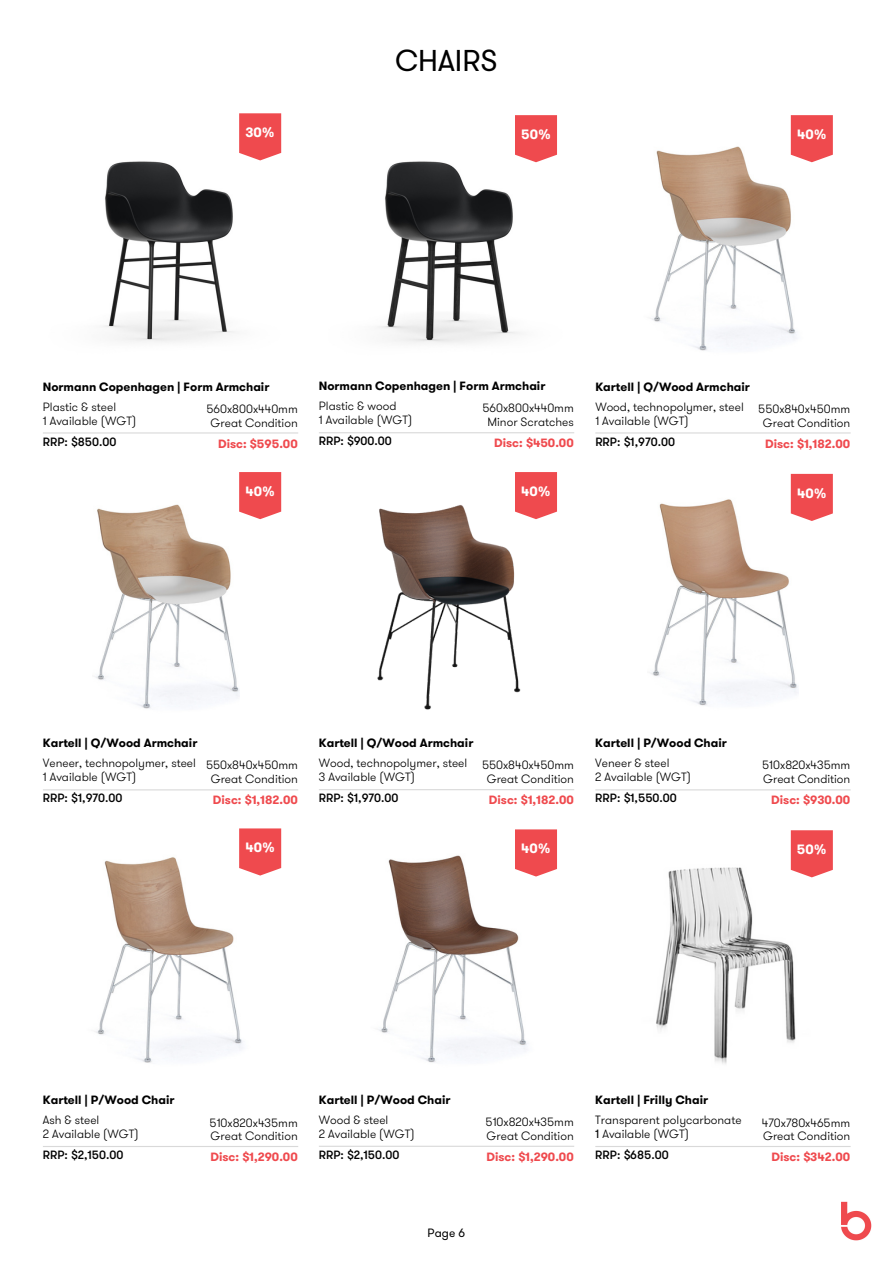
<style>
.page{position:relative;width:893px;height:1264px;background:#fff}
.page>*{position:absolute;margin:0;border:0;box-sizing:border-box;transform-origin:0 0}
.t1{font:30px "GT Walsheim";color:#000}
.t2{font:700 13.5px "GT Walsheim";color:#fff}
.t3{font:300 12px "GT Walsheim";color:#000}
.t4{font:700 12px "GT Walsheim";color:#000}
.t5{font:700 12px "GT Walsheim";color:#ef4a4e}
.t6{font:500 12px "GT Walsheim";color:#000}
.t7{font:12px "GT Walsheim";color:#000}
.s1{font-weight:400}
</style>
<div class="page">
<img style="left:841px;top:1201px;width:31px;height:40px">
<hr style="left:43px;top:432px;width:255px;height:1px;background:#d9d9d9">
<hr style="left:43px;top:789px;width:255px;height:1px;background:#d9d9d9">
<hr style="left:43px;top:1145px;width:255px;height:2px;background:#d9d9d9">
<hr style="left:319px;top:432px;width:255px;height:1px;background:#d9d9d9">
<hr style="left:319px;top:789px;width:255px;height:1px;background:#d9d9d9">
<hr style="left:319px;top:1145px;width:255px;height:1px;background:#d9d9d9">
<hr style="left:595px;top:432px;width:255px;height:1px;background:#d9d9d9">
<hr style="left:595px;top:789px;width:255px;height:1px;background:#d9d9d9">
<hr style="left:595px;top:1145px;width:255px;height:2px;background:#d9d9d9">
<img style="left:103px;top:134px;width:179px;height:208px">
<svg style="left:239px;top:113px;width:42px;height:47px;background:#f0585c"></svg>
<img style="left:651px;top:146px;width:162px;height:205px">
<svg style="left:790px;top:115px;width:42px;height:47px;background:#f05b5e"></svg>
<img style="left:378px;top:161px;width:159px;height:182px">
<svg style="left:515px;top:115px;width:42px;height:47px;background:#f0585b"></svg>
<img style="left:650px;top:499px;width:148px;height:207px">
<svg style="left:790px;top:474px;width:42px;height:47px;background:#f05b5f"></svg>
<img style="left:377px;top:505px;width:144px;height:205px">
<svg style="left:515px;top:472px;width:42px;height:47px;background:#f0585b"></svg>
<img style="left:95px;top:857px;width:148px;height:206px">
<svg style="left:239px;top:828px;width:42px;height:47px;background:#f0585c"></svg>
<img style="left:656px;top:867px;width:140px;height:197px">
<svg style="left:790px;top:830px;width:42px;height:47px;background:#f05b5e"></svg>
<img style="left:378px;top:855px;width:159px;height:208px">
<svg style="left:515px;top:829px;width:42px;height:47px;background:#f0585b"></svg>
<img style="left:95px;top:504px;width:144px;height:205px">
<svg style="left:239px;top:472px;width:42px;height:47px;background:#f0585c"></svg>
<p class="t1" style="left:395px;top:39px;width:104px">CHAIRS</p>
<p class="t2" style="left:245px;top:127px;width:31px">30%</p>
<p class="t2" style="left:521px;top:129px;width:31px">50%</p>
<p class="t2" style="left:797px;top:129px;width:31px">40%</p>
<p class="t4" style="left:43px;top:381px;width:228px">Normann Copenhagen | Form Armchair</p>
<p class="t3" style="left:43px;top:401px;width:75px">Plastic &amp; steel</p>
<p class="t3" style="left:43px;top:415px;width:95px">1 Available (WGT)</p>
<p class="t6" style="left:43px;top:436px;width:75px">RRP: $850.00</p>
<p class="t3" style="left:206px;top:403px;width:93px">560x800x440mm</p>
<p class="t3" style="left:210px;top:417px;width:89px">Great Condition</p>
<p class="t5" style="left:218px;top:438px;width:81px">Disc: $595.00</p>
<p class="t2" style="left:245px;top:485px;width:31px">40%</p>
<p class="t4" style="left:319px;top:381px;width:228px">Normann Copenhagen | Form Armchair</p>
<p class="t3" style="left:319px;top:401px;width:79px">Plastic &amp; wood</p>
<p class="t3" style="left:319px;top:415px;width:95px">1 Available (WGT)</p>
<p class="t6" style="left:319px;top:436px;width:74px">RRP: $900.00</p>
<p class="t3" style="left:482px;top:403px;width:93px">560x800x440mm</p>
<p class="t3" style="left:487px;top:417px;width:88px">Minor Scratches</p>
<p class="t5" style="left:494px;top:438px;width:81px">Disc: $450.00</p>
<p class="t4" style="left:595px;top:381px;width:156px">Kartell | Q/Wood Armchair</p>
<p class="t3" style="left:595px;top:401px;width:150px">Wood, technopolymer, steel</p>
<p class="t3" style="left:595px;top:415px;width:95px">1 Available (WGT)</p>
<p class="t6" style="left:595px;top:436px;width:81px">RRP: $1,970.00</p>
<p class="t3" style="left:758px;top:403px;width:93px">550x840x450mm</p>
<p class="t3" style="left:763px;top:417px;width:89px">Great Condition</p>
<p class="t5" style="left:765px;top:438px;width:86px">Disc: $1,182.00</p>
<p class="t2" style="left:521px;top:485px;width:31px">40%</p>
<p class="t2" style="left:797px;top:487px;width:31px">40%</p>
<p class="t4" style="left:43px;top:738px;width:156px">Kartell | Q/Wood Armchair</p>
<p class="t3" style="left:43px;top:758px;width:155px">Veneer, technopolymer, steel</p>
<p class="t3" style="left:43px;top:772px;width:95px">1 Available (WGT)</p>
<p class="t6" style="left:43px;top:793px;width:81px">RRP: $1,970.00</p>
<p class="t3" style="left:206px;top:760px;width:93px">550x840x450mm</p>
<p class="t3" style="left:211px;top:774px;width:89px">Great Condition</p>
<p class="t5" style="left:213px;top:795px;width:86px">Disc: $1,182.00</p>
<p class="t4" style="left:319px;top:738px;width:156px">Kartell | Q/Wood Armchair</p>
<p class="t3" style="left:319px;top:758px;width:150px">Wood, technopolymer, steel</p>
<p class="t3" style="left:319px;top:772px;width:98px">3 Available (WGT)</p>
<p class="t6" style="left:319px;top:793px;width:81px">RRP: $1,970.00</p>
<p class="t3" style="left:482px;top:760px;width:93px">550x840x450mm</p>
<p class="t3" style="left:486px;top:774px;width:89px">Great Condition</p>
<p class="t5" style="left:489px;top:795px;width:86px">Disc: $1,182.00</p>
<p class="t4" style="left:595px;top:738px;width:133px">Kartell | P/Wood Chair</p>
<p class="t3" style="left:595px;top:758px;width:76px">Veneer &amp; steel</p>
<p class="t3" style="left:595px;top:772px;width:97px">2 Available (WGT)</p>
<p class="t6" style="left:595px;top:793px;width:83px">RRP: $1,550.00</p>
<p class="t3" style="left:762px;top:760px;width:90px">510x820x435mm</p>
<p class="t3" style="left:763px;top:774px;width:89px">Great Condition</p>
<p class="t5" style="left:771px;top:795px;width:81px">Disc: $930.00</p>
<p class="t2" style="left:245px;top:842px;width:31px">40%</p>
<p class="t2" style="left:521px;top:842px;width:31px">40%</p>
<p class="t2" style="left:796px;top:843px;width:31px">50%</p>
<p class="t4" style="left:43px;top:1095px;width:133px">Kartell | P/Wood Chair</p>
<p class="t3" style="left:43px;top:1115px;width:58px">Ash &amp; steel</p>
<p class="t3" style="left:43px;top:1129px;width:97px">2 Available (WGT)</p>
<p class="t6" style="left:43px;top:1149px;width:82px">RRP: $2,150.00</p>
<p class="t3" style="left:210px;top:1117px;width:90px">510x820x435mm</p>
<p class="t3" style="left:210px;top:1131px;width:89px">Great Condition</p>
<p class="t5" style="left:210px;top:1152px;width:89px">Disc: $1,290.00</p>
<p class="t4" style="left:319px;top:1094px;width:133px">Kartell | P/Wood Chair</p>
<p class="t3" style="left:319px;top:1114px;width:71px">Wood &amp; steel</p>
<p class="t3" style="left:319px;top:1128px;width:97px">2 Available (WGT)</p>
<p class="t6" style="left:319px;top:1149px;width:82px">RRP: $2,150.00</p>
<p class="t3" style="left:485px;top:1117px;width:90px">510x820x435mm</p>
<p class="t3" style="left:486px;top:1131px;width:89px">Great Condition</p>
<p class="t5" style="left:486px;top:1152px;width:89px">Disc: $1,290.00</p>
<p class="t4" style="left:595px;top:1095px;width:114px">Kartell | Frilly Chair</p>
<p class="t3" style="left:595px;top:1115px;width:148px">Transparent polycarbonate</p>
<p class="t3" style="left:595px;top:1129px;width:95px"><span class="s1">1</span> Available (WGT)</p>
<p class="t6" style="left:595px;top:1149px;width:75px">RRP: $685.00</p>
<p class="t3" style="left:761px;top:1117px;width:90px">470x780x465mm</p>
<p class="t3" style="left:763px;top:1131px;width:89px">Great Condition</p>
<p class="t5" style="left:771px;top:1152px;width:80px">Disc: $342.00</p>
<p class="t7" style="left:427px;top:1224px;width:39px">Page 6</p>
</div>
